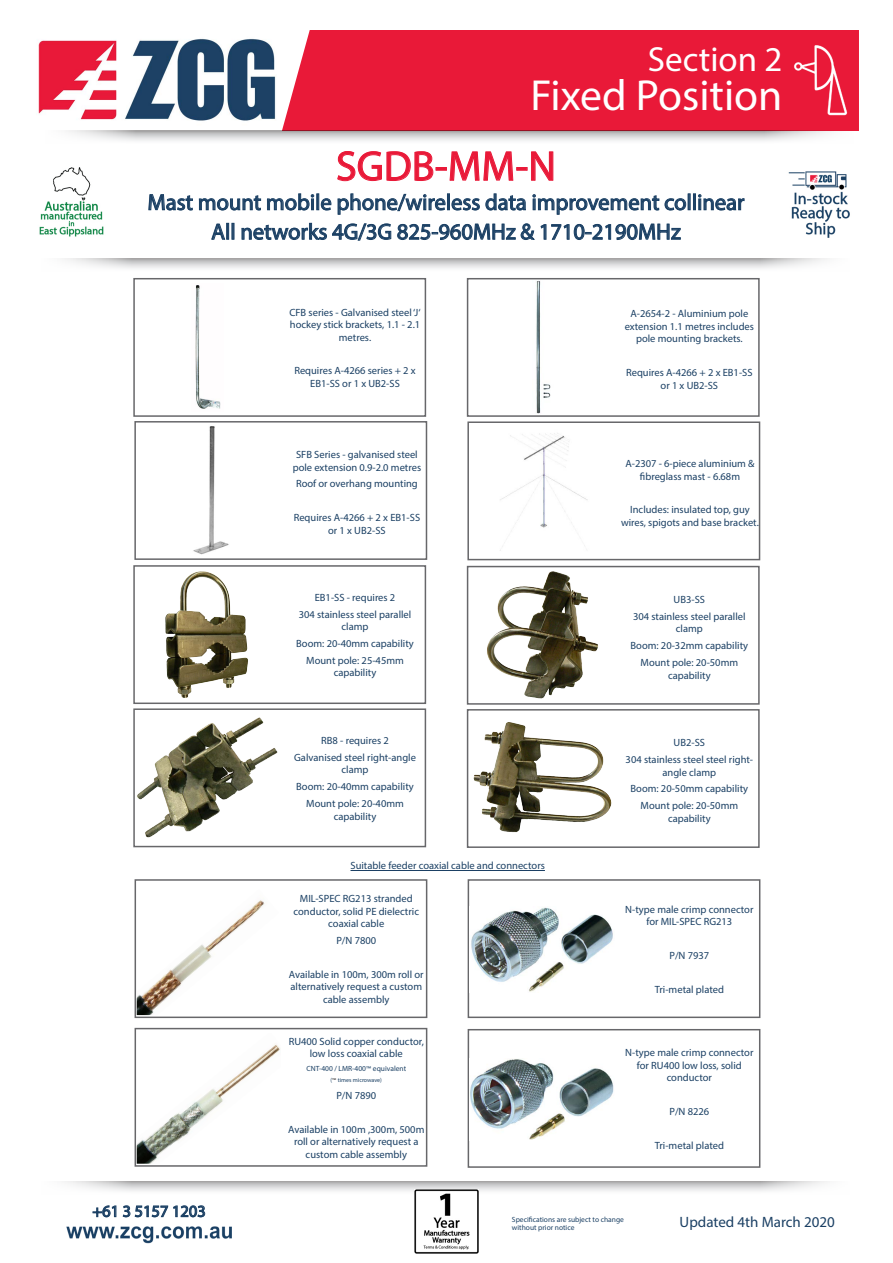
<style>
.page{position:relative;width:893px;height:1263px;background:#fff}
.page>*{position:absolute;margin:0;border:0;box-sizing:border-box;transform-origin:0 0}
.t1{font:43.65px "Myriad Pro";color:#fff}
.t2{font:42px "Myriad Pro";color:#e91938}
.t3{font:34.95px "Myriad Pro";color:#fff}
.t4{font:22.5px "Myriad Pro";color:#1b4064}
.t5{font:16.5px "Myriad Pro";color:#1b4064}
.t6{font:15px "Myriad Pro";color:#1b4064}
.t7{font:10.5px/12.6px "Myriad Pro";color:#1b4064;text-align:center}
.t8{font:7.5px "Myriad Pro";color:#1b4064}
.t9{font:6px "Myriad Pro";color:#1b4064}
.s1{font-family:"Calibri"}
.s2{font-family:"Calibri";color:#231f20}
</style>
<div class="page">
<img style="left:66px;top:1226px;width:166px;height:17px">
<svg style="left:92px;top:1205px;width:114px;height:13px"></svg>
<svg style="left:64px;top:1181px;width:764px;height:13px"></svg>
<svg style="left:65px;top:259px;width:762px;height:10px"></svg>
<div style="left:273px;top:30px;width:586px;height:101px;background:#e91938"></div>
<svg style="left:68px;top:131px;width:764px;height:10px"></svg>
<svg style="left:148px;top:194px;width:45px;height:17px"></svg>
<div style="left:693px;top:193px;width:3px;height:17px;border:1px solid #1b4064"></div>
<svg style="left:698px;top:194px;width:47px;height:17px"></svg>
<svg style="left:199px;top:151px;width:491px;height:90px"></svg>
<img style="left:38px;top:34px;width:244px;height:91px">
<img style="left:414px;top:1190px;width:64px;height:64px">
<img style="left:788px;top:171px;width:62px;height:66px">
<img style="left:785px;top:44px;width:72px;height:72px">
<div style="left:134px;top:421px;width:293px;height:139px;border:2px solid #67676a"></div>
<div style="left:133px;top:278px;width:293px;height:139px;border:2px solid #67676a"></div>
<div style="left:133px;top:565px;width:293px;height:139px;border:2px solid #67676a"></div>
<div style="left:133px;top:708px;width:293px;height:139px;border:2px solid #67676a"></div>
<div style="left:467px;top:278px;width:293px;height:139px;border:2px solid #67676a"></div>
<div style="left:467px;top:566px;width:293px;height:139px;border:2px solid #67676a"></div>
<div style="left:467px;top:709px;width:293px;height:139px;border:2px solid #67676a"></div>
<img style="left:536px;top:281px;width:15px;height:132px">
<img style="left:193px;top:426px;width:36px;height:129px">
<img style="left:487px;top:571px;width:111px;height:128px">
<img style="left:473px;top:722px;width:139px;height:111px">
<img style="left:195px;top:285px;width:26px;height:124px">
<img style="left:165px;top:571px;width:83px;height:127px">
<img style="left:135px;top:716px;width:143px;height:124px">
<div style="left:135px;top:879px;width:292px;height:139px;border:2px solid #67676a"></div>
<div style="left:135px;top:1028px;width:292px;height:139px;border:2px solid #67676a"></div>
<img style="left:137px;top:889px;width:128px;height:126px">
<img style="left:137px;top:1033px;width:143px;height:131px">
<hr style="left:350px;top:870px;width:195px;height:1px;background:#1b4064">
<div style="left:468px;top:879px;width:292px;height:139px;border:2px solid #67676a"></div>
<img style="left:470px;top:907px;width:143px;height:85px">
<div style="left:468px;top:1029px;width:292px;height:139px;border:2px solid #67676a"></div>
<img style="left:470px;top:1058px;width:144px;height:82px">
<img style="left:39px;top:167px;width:65px;height:70px">
<div style="left:467px;top:421px;width:293px;height:139px;border:2px solid #67676a"></div>
<img style="left:500px;top:433px;width:88px;height:118px">
<p class="t3" style="left:648px;top:38px;width:136px">Section 2</p>
<p class="t1" style="left:530px;top:69px;width:254px">Fixed Position</p>
<p class="t2" style="left:336px;top:140px;width:221px">SGDB-MM-N</p>
<p class="t4" style="left:148px;top:188px;width:598px">Mast mount mobile phone/wireless data improvement collinear</p>
<p class="t4" style="left:211px;top:218px;width:471px">All networks 4G/3G 825-960MHz &amp; 1710-2190MHz</p>
<p class="t5" style="left:92px;top:1201px;width:115px">+61 3 5157 1203</p>
<p class="t7" style="left:289px;top:306px;width:133px">CFB series - Galvanised steel ‘J‘ hockey stick brackets, 1.1 - 2.1 metres.</p>
<p class="t7" style="left:294px;top:364px;width:123px">Requires A-4266 series + 2 x<br>EB1-SS or 1 x UB2-SS</p>
<p class="t7" style="left:293px;top:448px;width:130px">SFB Series - galvanised steel pole extension 0.9-2.0 metres</p>
<p class="t7" style="left:296px;top:477px;width:123px">Roof or overhang mounting</p>
<p class="t7" style="left:294px;top:511px;width:128px">Requires A-4266 + 2 x EB1-SS or 1 x UB2-SS</p>
<p class="t7" style="left:315px;top:591px;width:82px">EB1-SS - requires 2</p>
<p class="t7" style="left:299px;top:607px;width:114px">304 stainless steel parallel clamp</p>
<p class="t7" style="left:296px;top:637px;width:119px">Boom: 20-40mm capability</p>
<p class="t7" style="left:306px;top:654px;width:99px">Mount pole: 25-45mm capability</p>
<p class="t7" style="left:321px;top:734px;width:69px">RB8 - requires 2</p>
<p class="t7" style="left:294px;top:751px;width:123px">Galvanised steel right-angle clamp</p>
<p class="t7" style="left:296px;top:780px;width:119px">Boom: 20-40mm capability</p>
<p class="t7" style="left:306px;top:797px;width:99px">Mount pole: 20-40mm capability</p>
<p class="t7" style="left:350px;top:859px;width:196px">Suitable feeder coaxial cable and connectors</p>
<p class="t7" style="left:293px;top:892px;width:127px">MIL-SPEC RG213 stranded conductor, solid PE dielectric coaxial cable</p>
<p class="t7" style="left:336px;top:934px;width:41px">P/N 7800</p>
<p class="t7" style="left:289px;top:968px;width:136px">Available in 100m, 300m roll or alternatively request a custom cable assembly</p>
<p class="t7" style="left:289px;top:1035px;width:137px">RU400 Solid copper conductor, low loss coaxial cable</p>
<p class="t8" style="left:306px;top:1063px;width:101px">CNT-400 / LMR-400<span class="s1">™</span> equivalent</p>
<p class="t9" style="left:331px;top:1076px;width:53px">(<span class="s2">™</span> times microwave)</p>
<p class="t7" style="left:336px;top:1089px;width:41px">P/N 7890</p>
<p class="t7" style="left:288px;top:1122px;width:138px">Available in 100m ,300m, 500m roll or alternatively request a custom cable assembly</p>
<p class="t7" style="left:625px;top:307px;width:131px">A-2654-2 - Aluminium pole extension 1.1 metres includes pole mounting brackets.</p>
<p class="t7" style="left:626px;top:366px;width:128px">Requires A-4266 + 2 x EB1-SS or 1 x UB2-SS</p>
<p class="t7" style="left:625px;top:457px;width:131px">A-2307 - 6-piece aluminium &amp; fibreglass mast - 6.68m</p>
<p class="t7" style="left:621px;top:503px;width:139px">Includes: insulated top, guy wires, spigots and base bracket.</p>
<p class="t7" style="left:674px;top:593px;width:33px">UB3-SS</p>
<p class="t7" style="left:633px;top:610px;width:114px">304 stainless steel parallel clamp</p>
<p class="t7" style="left:631px;top:639px;width:119px">Boom: 20-32mm capability</p>
<p class="t7" style="left:640px;top:656px;width:99px">Mount pole: 20-50mm capability</p>
<p class="t7" style="left:674px;top:736px;width:33px">UB2-SS</p>
<p class="t7" style="left:626px;top:753px;width:129px">304 stainless steel steel right&shy;angle clamp</p>
<p class="t7" style="left:631px;top:782px;width:119px">Boom: 20-50mm capability</p>
<p class="t7" style="left:640px;top:799px;width:99px">Mount pole: 20-50mm capability</p>
<p class="t7" style="left:625px;top:902px;width:130px">N-type male crimp connector for MIL-SPEC RG213</p>
<p class="t7" style="left:669px;top:949px;width:41px">P/N 7937</p>
<p class="t7" style="left:655px;top:982px;width:71px">Tri-metal plated</p>
<p class="t7" style="left:625px;top:1046px;width:130px">N-type male crimp connector for RU400 low loss, solid conductor</p>
<p class="t7" style="left:669px;top:1105px;width:41px">P/N 8226</p>
<p class="t7" style="left:655px;top:1139px;width:71px">Tri-metal plated</p>
<p class="t8" style="left:512px;top:1214px;width:113px">Specifications are subject to change</p>
<p class="t8" style="left:512px;top:1223px;width:64px">without prior notice</p>
<p class="t6" style="left:680px;top:1213px;width:157px">Updated 4th March 2020</p>
</div>
